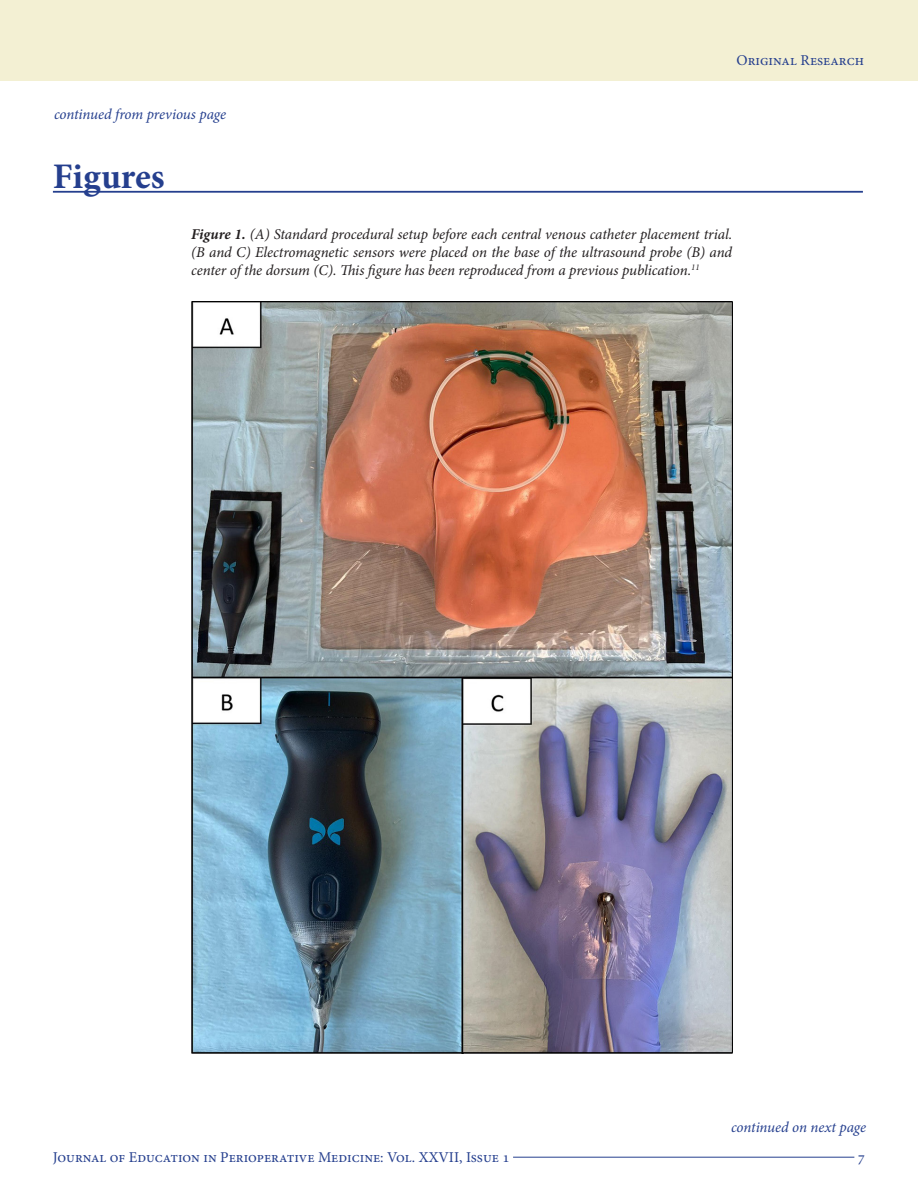
<style>
.page{position:relative;width:918px;height:1188px;background:#fff}
.page>*{position:absolute;margin:0;border:0;box-sizing:border-box;transform-origin:0 0}
.t1{font:700 36px "Minion Pro";color:#253f8e}
.t2{font:italic 15px/18px "Minion Pro";letter-spacing:-.01em;color:#231f20;text-align:justify}
.t3{font:15px "Minion Pro";color:#253f8e}
.t4{font:italic 15px "Minion Pro";letter-spacing:-.01em;color:#253f8e}
.s1{font-weight:700}
</style>
<div class="page">
<hr style="left:513px;top:1157px;width:341px;height:1px;background:#253f8e">
<div style="left:0;top:0;width:918px;height:81px;background:#f3f0d3"></div>
<hr style="left:53px;top:191px;width:810px;height:2px;background:#253f8e">
<img style="left:191px;top:301px;width:541px;height:753px">
<p class="t4" style="left:54px;top:104px;width:174px">continued from previous page</p>
<p class="t1" style="left:53px;top:151px;width:113px">Figures</p>
<p class="t3" style="left:737px;top:50px;width:129px">Original Research</p>
<p class="t2" style="left:191px;top:225px;width:543px"><span class="s1">Figure 1.</span> (A) Standard procedural setup before each central venous catheter placement trial. (B and C) Electromagnetic sensors were placed on the base of the ultrasound probe (B) and center of the dorsum (C). This figure has been reproduced from a previous publication.<sup>11</sup></p>
<p class="t4" style="left:731px;top:1117px;width:137px">continued on next page</p>
<p class="t3" style="left:53px;top:1147px;width:458px">Journal of Education in Perioperative Medicine: Vol. XXVII, Issue 1</p>
<p class="t3" style="left:858px;top:1147px;width:9px">7</p>
</div>
